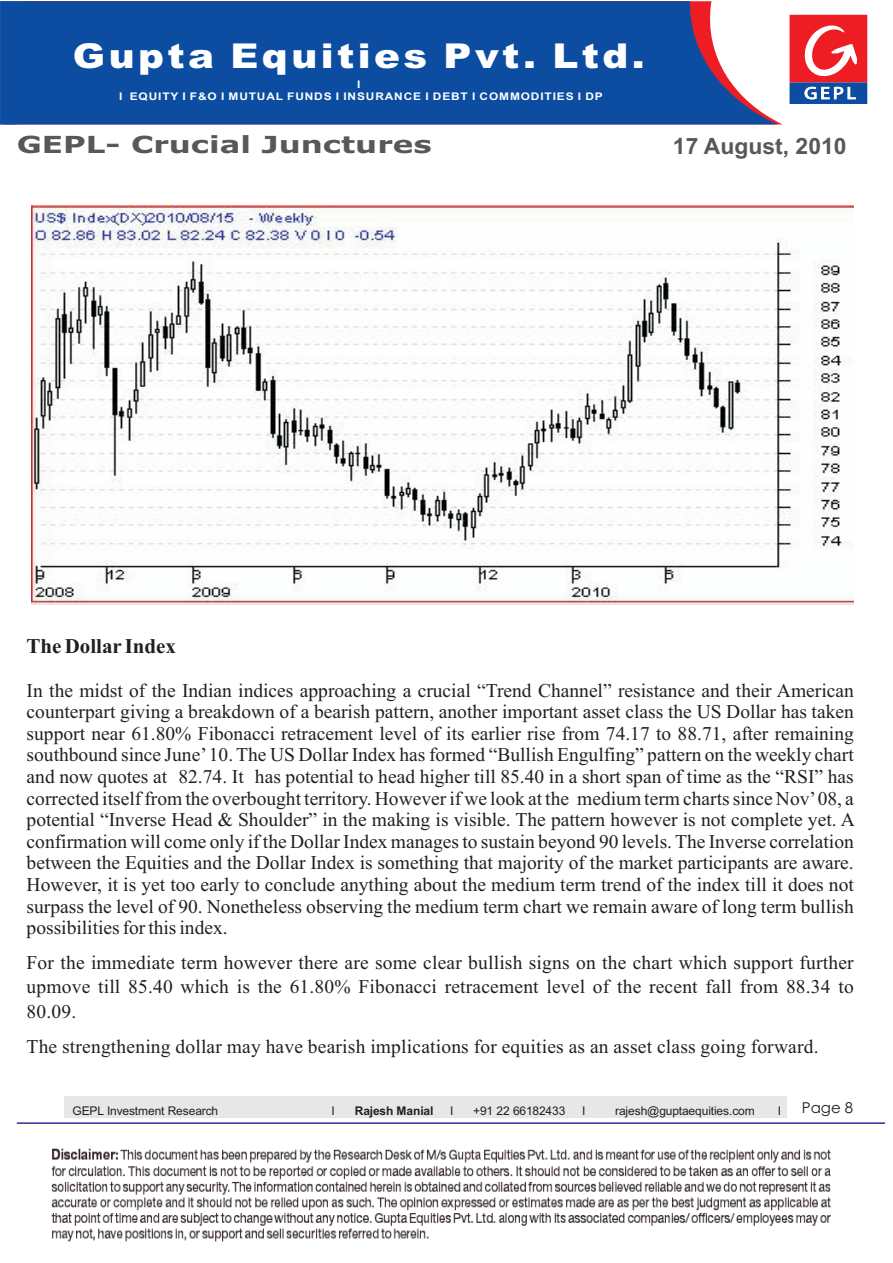
<style>
.page{position:relative;width:893px;height:1263px;background:#fff}
.page>*{position:absolute;margin:0;border:0;box-sizing:border-box;transform-origin:0 0}
.t1{font:900 34.2px "Arial";letter-spacing:.09em;color:#fff;scale:1.13 1}
.t2{font:700 23.55px "Verdana";color:#57585a;scale:1.32 1}
.t3{font:700 22.5px "Arial";color:#57585a}
.t4{font:700 21px "Times New Roman";color:#231f20}
.t5{font:19.5px/21.6px "Times New Roman";letter-spacing:.01em;color:#231f20;text-align:justify}
.t6{font:15px "Century Gothic";color:#231f20}
.t7{font:12px "Arial";letter-spacing:-.02em;color:#231f20}
.t8{font:12px "Arial";color:#231f20}
.t9{font:700 12px "Arial";color:#231f20}
.t10{font:700 10.5px/11.7px "Arial";letter-spacing:.075em;color:#fff;text-align:center;scale:1.13 1}
</style>
<div class="page">
<svg style="left:0;top:1px;width:778px;height:123px;background:#2057a4"></svg>
<div style="left:789px;top:15px;width:78px;height:67px;background:#ee1d23"></div>
<div style="left:789px;top:82px;width:78px;height:22px;background:#0d4da1"></div>
<svg style="left:804px;top:25px;width:53px;height:52px"></svg>
<svg style="left:805px;top:87px;width:51px;height:12px"></svg>
<img style="left:51px;top:1148px;width:780px;height:94px">
<div style="left:64px;top:1096px;width:722px;height:22px;background:#e6e7e9"></div>
<hr style="left:17px;top:1122px;width:868px;height:2px;background:#2e3092">
<img style="left:31px;top:205px;width:823px;height:400px">
<h1 class="t1" style="left:73px;top:43px;width:507px">Gupta Equities Pvt. Ltd.</h1>
<p class="t10" style="left:119px;top:79px;width:430px">I<br>I EQUITY I F&amp;O I MUTUAL FUNDS I INSURANCE I DEBT I COMMODITIES I DP</p>
<p class="t2" style="left:17px;top:135px;width:316px">GEPL- Crucial Junctures</p>
<p class="t3" style="left:673px;top:138px;width:175px">17 August, 2010</p>
<p class="t3" style="left:686px;top:138px;width:14px">2</p>
<p class="t4" style="left:27px;top:639px;width:151px">The Dollar Index</p>
<p class="t5" style="left:27px;top:681px;width:830px">In the midst of the Indian indices approaching a crucial “Trend Channel” resistance and their American counterpart giving a breakdown of a bearish pattern, another important asset class the US Dollar has taken support near 61.80% Fibonacci retracement level of its earlier rise from 74.17 to 88.71, after remaining southbound since June’10. The US Dollar Index has formed “Bullish Engulfing” pattern on the weekly chart and now quotes at 82.74. It has potential to head higher till 85.40 in a short span of time as the “RSI” has corrected itself from the overbought territory. However if we look at the medium term charts since Nov’08, a potential “Inverse Head &amp; Shoulder” in the making is visible. The pattern however is not complete yet. A confirmation will come only if the Dollar Index manages to sustain beyond 90 levels. The Inverse correlation between the Equities and the Dollar Index is something that majority of the market participants are aware.<br>However, it is yet too early to conclude anything about the medium term trend of the index till it does not surpass the level of 90. Nonetheless observing the medium term chart we remain aware of long term bullish possibilities for this index.</p>
<p class="t5" style="left:27px;top:952px;width:829px;line-height:24.2px">For the immediate term however there are some clear bullish signs on the chart which support further upmove till 85.40 which is the 61.80% Fibonacci retracement level of the recent fall from 88.34 to 80.09.</p>
<p class="t5" style="left:27px;top:1037px;width:793px">The strengthening dollar may have bearish implications for equities as an asset class going forward.</p>
<p class="t7" style="left:72px;top:1106px;width:147px">GEPL Investment Research</p>
<p class="t7" style="left:331px;top:1106px;width:5px">I</p>
<p class="t9" style="left:355px;top:1106px;width:80px">Rajesh Manial</p>
<p class="t7" style="left:450px;top:1106px;width:5px">I</p>
<p class="t7" style="left:473px;top:1106px;width:94px">+91 22 66182433</p>
<p class="t7" style="left:582px;top:1106px;width:5px">I</p>
<p class="t8" style="left:615px;top:1106px;width:141px">rajesh@guptaequities.com</p>
<p class="t7" style="left:778px;top:1106px;width:5px">I</p>
<p class="t6" style="left:802px;top:1101px;width:53px">Page 8</p>
</div>
